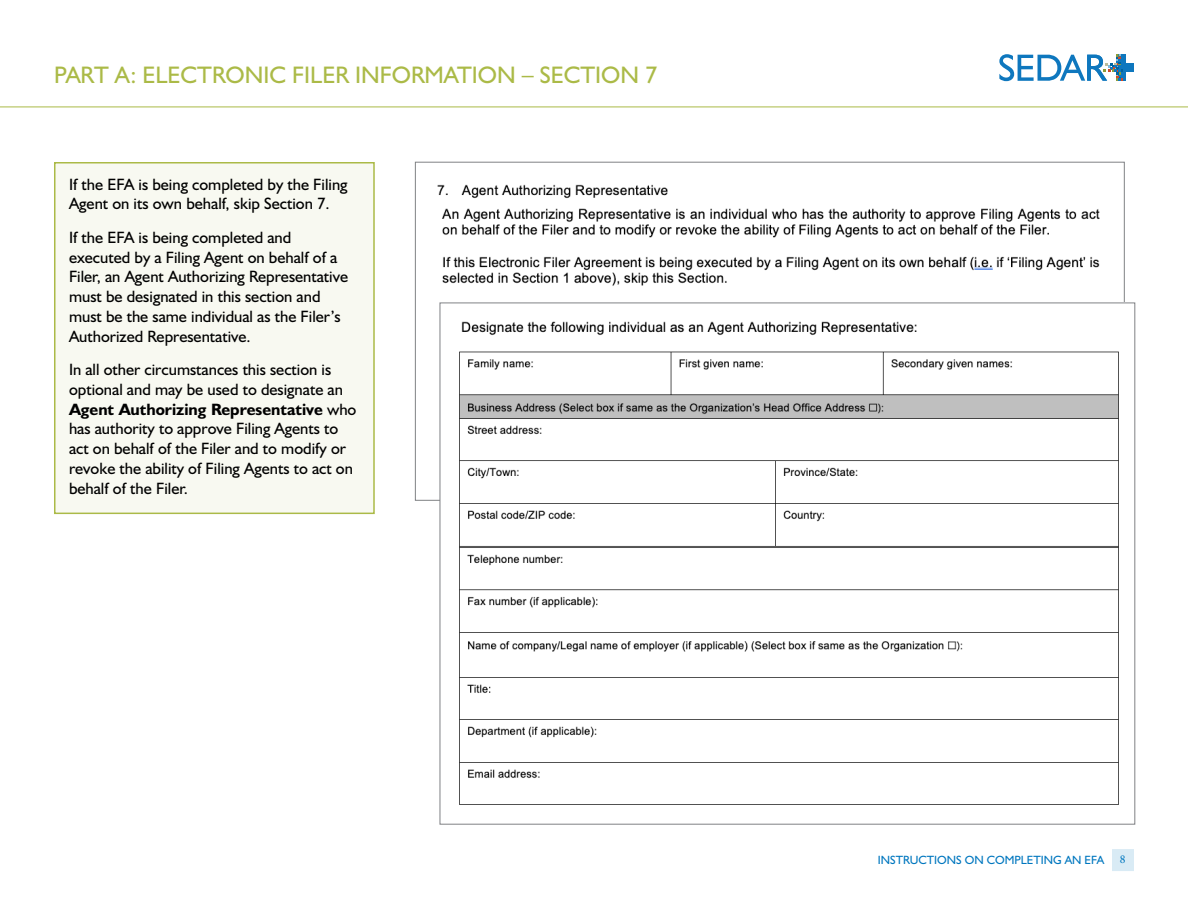
<style>
.page{position:relative;width:1188px;height:918px;background:#fff}
.page>*{position:absolute;margin:0;border:0;box-sizing:border-box;transform-origin:0 0}
.t1{font:24px "Humanist 521 BT";color:#abba47}
.t2{font:16.5px/19.8px "Humanist 521 BT";color:#000}
.t3{font:12px "Humanist 521 BT";color:#0077bf}
.t4{font:12px "Minion Pro";color:#0077bf}
.s1{font-weight:700}
</style>
<div class="page">
<svg style="left:1112px;top:849px;width:22px;height:22px"></svg>
<svg style="left:999px;top:54px;width:135px;height:27px"></svg>
<hr style="left:0;top:107px;width:1188px;height:1px;background:#abba47">
<img style="left:437px;top:184px;width:672px;height:314px">
<div style="left:440px;top:303px;width:695px;height:521px;background:#fff"></div>
<img style="left:459px;top:321px;width:660px;height:484px">
<div style="left:55px;top:163px;width:319px;height:350px;background:#f8f9f1"></div>
<div style="left:54px;top:162px;width:321px;height:352px;border:2px solid #abba47"></div>
<h1 class="t1" style="left:54px;top:60px;width:605px">PART A: ELECTRONIC FILER INFORMATION – SECTION 7</h1>
<p class="t2" style="left:69px;top:174px;width:280px">If the EFA is being completed by the Filing<br>Agent on its own behalf, skip Section 7.</p>
<p class="t2" style="left:69px;top:227px;width:281px">If the EFA is being completed and executed by a Filing Agent on behalf of a Filer, an Agent Authorizing Representative must be designated in this section and must be the same individual as the Filer’s Authorized Representative.</p>
<p class="t2" style="left:69px;top:359px;width:289px">In all other circumstances this section is optional and may be used to designate an <span class="s1">Agent Authorizing Representative</span> who has authority to approve Filing Agents to act on behalf of the Filer and to modify or revoke the ability of Filing Agents to act on behalf of the Filer.</p>
<p class="t3" style="left:878px;top:853px;width:228px">INSTRUCTIONS ON COMPLETING AN EFA</p>
<p class="t4" style="left:1120px;top:852px;width:7px">8</p>
</div>
